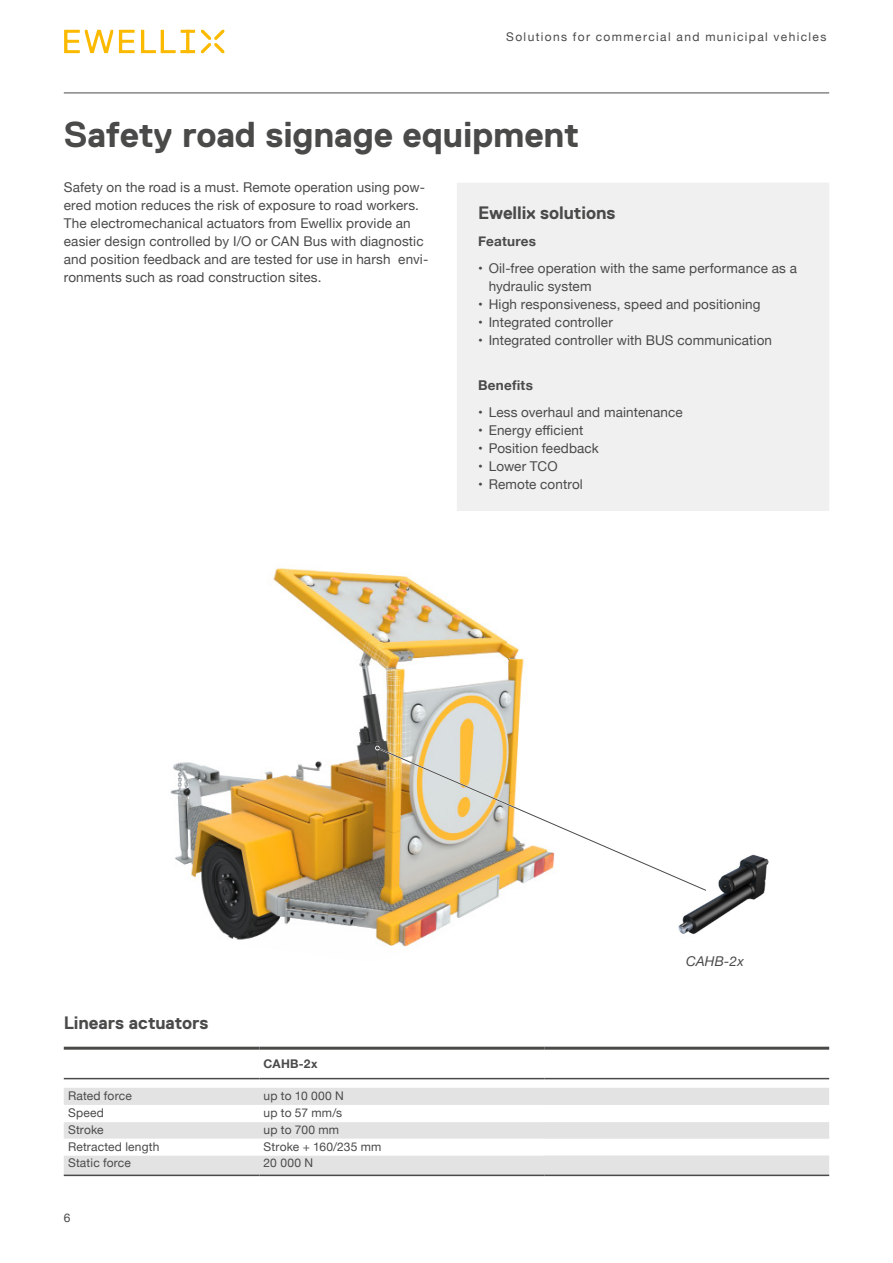
<style>
.page{position:relative;width:893px;height:1263px;background:#fff}
.page>*{position:absolute;margin:0;border:0;box-sizing:border-box;transform-origin:0 0}
.t1{font:700 36px "Replica Std";letter-spacing:-.005em;color:#4a4a49}
.t2{font:700 18px "Replica Std";letter-spacing:-.005em;color:#4a4a49}
.t3{font:13.5px/18px "Helvetica Neue";letter-spacing:.01em;color:#4a4a49}
.t4{font:700 13.5px "Helvetica Neue";letter-spacing:.02em;color:#4a4a49}
.t5{font:italic 13.5px "Helvetica Neue";letter-spacing:.015em;color:#4a4a49}
.t6{font:12px "Helvetica Neue";letter-spacing:.015em;color:#4a4a49}
.t7{font:12px "Helvetica Neue";letter-spacing:.115em;color:#4a4a49}
.t8{font:700 12px "Helvetica Neue";letter-spacing:.02em;color:#4a4a49}
</style>
<div class="page">
<hr style="left:64px;top:93px;width:765px;height:1px;background:#4a4a49">
<svg style="left:64px;top:30px;width:131px;height:23px"></svg>
<svg style="left:201px;top:30px;width:23px;height:23px"></svg>
<img style="left:170px;top:565px;width:354px;height:382px">
<img style="left:678px;top:854px;width:91px;height:81px">
<div style="left:457px;top:183px;width:372px;height:328px;background:#f0f0f0"></div>
<svg style="left:64px;top:1088px;width:765px;height:86px;fill:#e3e3e3"></svg>
<svg style="left:64px;top:1105px;width:480px;height:50px"></svg>
<hr style="left:64px;top:1047px;width:195px;height:3px;background:#4a4a49">
<hr style="left:259px;top:1047px;width:285px;height:3px;background:#4a4a49">
<hr style="left:544px;top:1047px;width:285px;height:3px;background:#4a4a49">
<hr style="left:64px;top:1078px;width:195px;height:1px;background:#4a4a49">
<hr style="left:259px;top:1078px;width:285px;height:1px;background:#4a4a49">
<hr style="left:544px;top:1078px;width:285px;height:1px;background:#4a4a49">
<hr style="left:64px;top:1174px;width:195px;height:2px;background:#4a4a49">
<hr style="left:259px;top:1174px;width:285px;height:2px;background:#4a4a49">
<hr style="left:544px;top:1174px;width:285px;height:2px;background:#4a4a49">
<svg style="left:376px;top:747px;width:331px;height:144px"></svg>
<svg style="left:375px;top:746px;width:5px;height:4px"></svg>
<p class="t7" style="left:506px;top:28px;width:322px">Solutions for commercial and municipal vehicles</p>
<h1 class="t1" style="left:64px;top:114px;width:517px">Safety road signage equipment</h1>
<p class="t3" style="left:64px;top:178px;width:366px">Safety on the road is a must. Remote operation using pow&shy;ered motion reduces the risk of exposure to road workers.<br>The electromechanical actuators from Ewellix provide an easier design controlled by I/O or CAN Bus with diagnostic and position feedback and are tested for use in harsh envi&shy;ronments such as road construction sites.</p>
<h2 class="t2" style="left:478px;top:202px;width:139px">Ewellix solutions</h2>
<p class="t4" style="left:478px;top:230px;width:60px">Features</p>
<p class="t3" style="left:489px;top:260px;width:310px;text-indent:-11px">• Oil-free operation with the same performance as a hydraulic system</p>
<p class="t3" style="left:478px;top:296px;width:284px">• High responsiveness, speed and positioning</p>
<p class="t3" style="left:478px;top:314px;width:136px">• Integrated controller</p>
<p class="t3" style="left:478px;top:332px;width:296px">• Integrated controller with BUS communication</p>
<p class="t4" style="left:478px;top:374px;width:56px">Benefits</p>
<p class="t3" style="left:478px;top:404px;width:206px">• Less overhaul and maintenance</p>
<p class="t3" style="left:478px;top:422px;width:107px">• Energy efficient</p>
<p class="t3" style="left:478px;top:439px;width:122px">• Position feedback</p>
<p class="t3" style="left:478px;top:457px;width:81px">• Lower TCO</p>
<p class="t3" style="left:478px;top:475px;width:106px">• Remote control</p>
<h2 class="t2" style="left:64px;top:1012px;width:146px">Linears actuators</h2>
<p class="t8" style="left:264px;top:1055px;width:55px">CAHB-2x</p>
<p class="t6" style="left:68px;top:1087px;width:65px">Rated force</p>
<p class="t6" style="left:264px;top:1087px;width:82px">up to 10 000 N</p>
<p class="t6" style="left:68px;top:1104px;width:37px">Speed</p>
<p class="t6" style="left:264px;top:1104px;width:80px">up to 57 mm/s</p>
<p class="t6" style="left:68px;top:1121px;width:37px">Stroke</p>
<p class="t6" style="left:264px;top:1121px;width:77px">up to 700 mm</p>
<p class="t6" style="left:68px;top:1138px;width:93px">Retracted length</p>
<p class="t6" style="left:264px;top:1138px;width:119px">Stroke + 160/235 mm</p>
<p class="t6" style="left:68px;top:1154px;width:65px">Static force</p>
<p class="t6" style="left:264px;top:1154px;width:51px">20 000 N</p>
<p class="t6" style="left:64px;top:1209px;width:8px">6</p>
<p class="t5" style="left:686px;top:951px;width:59px">CAHB-2x</p>
</div>
